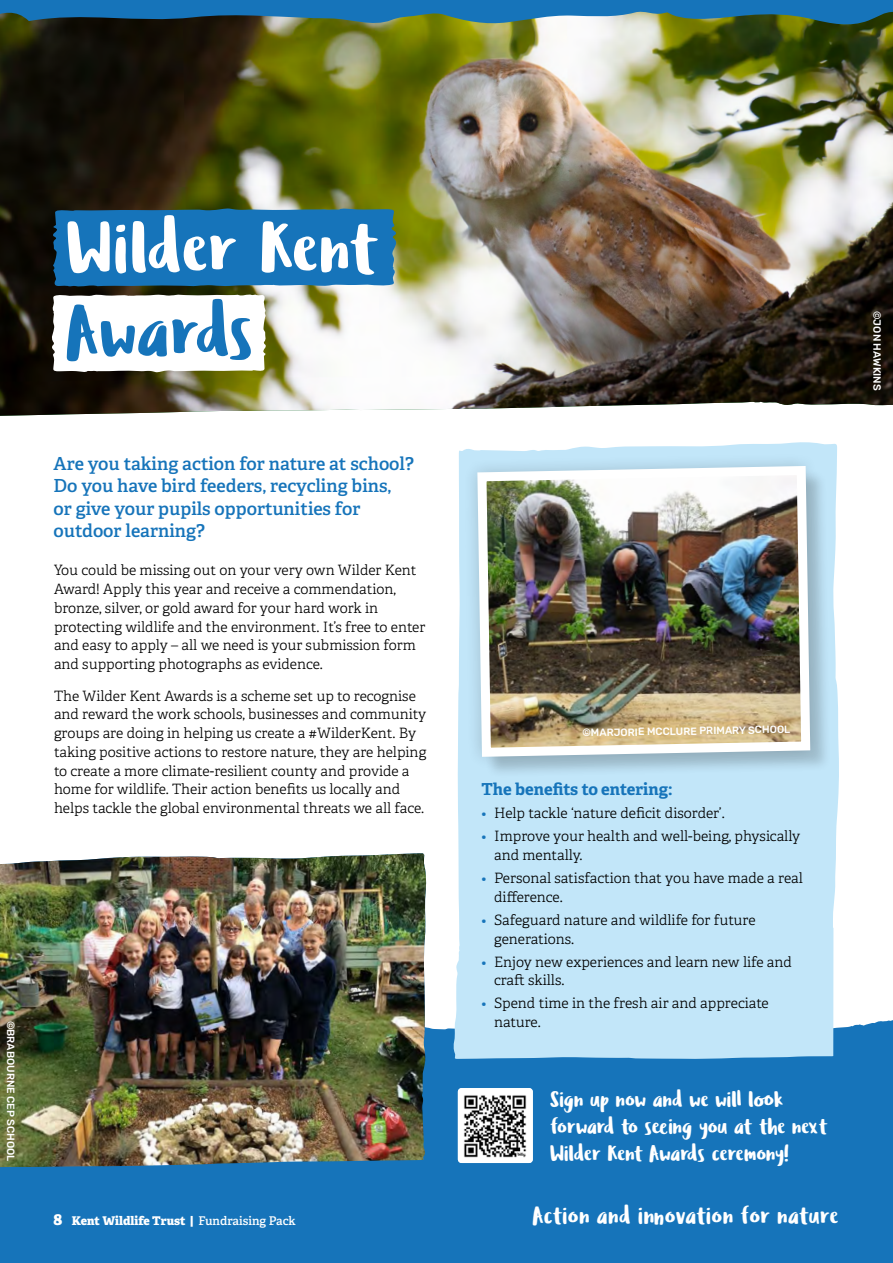
<style>
.page{position:relative;width:893px;height:1263px;background:#fff}
.page>*{position:absolute;margin:0;border:0;box-sizing:border-box;transform-origin:0 0}
.t1{font:73.5px "Ludicrous";color:#fff}
.t2{font:73.5px "Ludicrous";letter-spacing:-.01em;color:#1674ba}
.t3{font:24.6px "Ludicrous";letter-spacing:.005em;color:#fff}
.t4{font:22.5px/27px "Ludicrous";color:#fff}
.t5{font:600 18px/22.5px "Adelle";color:#1674ba}
.t6{font:700 16.5px "Adelle";color:#1674ba}
.t7{font:300 14.25px/18.8px "Adelle";color:#000}
.Paragraph_Style_1{font:800 12px "Adelle";color:#fff}
.t8{font:500 10.5px "Rubik";color:#fff}
.s1{font-size:13.5px;color:#1674ba}
.s2{font-size:16.5px}
.s3{font-weight:600}
</style>
<div class="page">
<img style="left:0;top:36px;width:893px;height:380px">
<svg style="left:50px;top:208px;width:350px;height:164px"></svg>
<div style="left:0;top:1020px;width:893px;height:243px;background:#1674ba"></div>
<svg style="left:0;top:0;width:893px;height:36px;background:#406f74"></svg>
<div style="left:0;top:1167px;width:426px;height:7px;background:#1674ba"></div>
<img style="left:0;top:853px;width:426px;height:314px">
<svg style="left:453px;top:442px;width:386px;height:617px;background:#c4e6f9"></svg>
<div style="left:480px;top:469px;width:352px;height:310px;background:#c2e6f9"></div>
<svg style="left:461px;top:450px;width:366px;height:323px;fill:#bee2f5"></svg>
<img style="left:473px;top:461px;width:342px;height:300px">
<img style="left:458px;top:1088px;width:75px;height:75px">
<p class="t8" style="left:17px;top:1020px;width:142px;rotate:90deg">©BRABOURNE CEP SCHOOL</p>
<p class="t1" style="left:67px;top:197px;width:314px">Wilder Kent</p>
<p class="t2" style="left:67px;top:281px;width:189px">Awards</p>
<p class="t5" style="left:54px;top:452px;width:362px">Are you taking action for nature at school?<br>Do you have bird feeders, recycling bins, or give your pupils opportunities for outdoor learning?</p>
<p class="t7" style="left:54px;top:560px;width:373px">You could be missing out on your very own Wilder Kent Award! Apply this year and receive a commendation, bronze, silver, or gold award for your hard work in protecting wildlife and the environment. It’s free to enter and easy to apply – all we need is your submission form and supporting photographs as evidence.</p>
<p class="t7" style="left:54px;top:686px;width:374px">The Wilder Kent Awards is a scheme set up to recognise and reward the work schools, businesses and community groups are doing in helping us create a #WilderKent. By taking positive actions to restore nature, they are helping to create a more climate-resilient county and provide a home for wildlife. Their action benefits us locally and helps tackle the global environmental threats we all face.</p>
<p class="t8" style="left:582px;top:727px;width:210px;rotate:-1deg">©MARJORIE MCCLURE PRIMARY SCHOOL</p>
<p class="t6" style="left:481px;top:777px;width:193px">The benefits to entering:</p>
<p class="t7" style="left:481px;top:803px;width:245px"><span class="s1">•</span> Help tackle ‘nature deficit disorder’.</p>
<p class="t7" style="left:494px;top:826px;width:308px;text-indent:-13px"><span class="s1">•</span> Improve your health and well-being, physically and mentally.</p>
<p class="t7" style="left:494px;top:868px;width:310px;text-indent:-13px"><span class="s1">•</span> Personal satisfaction that you have made a real difference.</p>
<p class="t7" style="left:494px;top:910px;width:263px;text-indent:-13px"><span class="s1">•</span> Safeguard nature and wildlife for future generations.</p>
<p class="t7" style="left:494px;top:952px;width:299px;text-indent:-13px"><span class="s1">•</span> Enjoy new experiences and learn new life and craft skills.</p>
<p class="t7" style="left:494px;top:993px;width:276px;text-indent:-13px"><span class="s1">•</span> Spend time in the fresh air and appreciate nature.</p>
<p class="t4" style="left:550px;top:1085px;width:279px">Sign up now and we will look forward to seeing you at the next<br>Wilder Kent Awards ceremony!</p>
<p class="Paragraph_Style_1" style="left:54px;top:1213px;width:244px"><span class="s2">8</span> Kent Wildlife Trust | <span class="s3">Fundraising Pack</span></p>
<p class="t3" style="left:533px;top:1199px;width:307px">Action and innovation for nature</p>
<p class="t8" style="left:883px;top:311px;width:81px;rotate:90deg">©JON HAWKINS</p>
</div>
